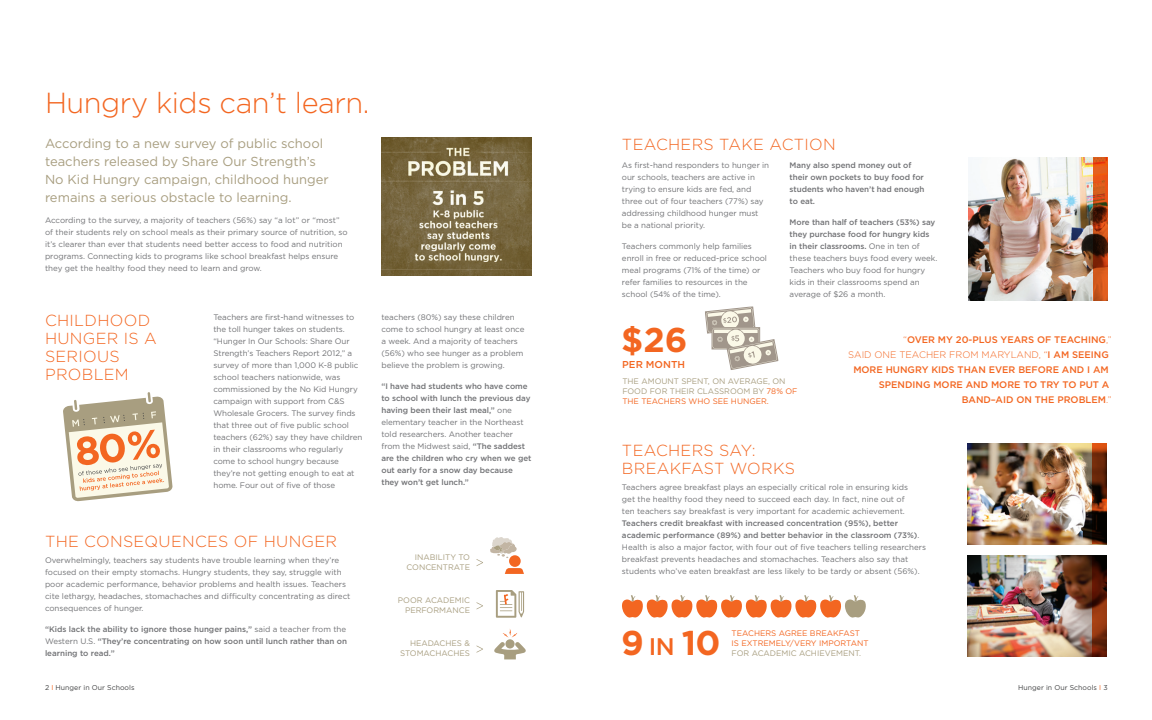
<style>
.page{position:relative;width:1152px;height:720px;background:#fff}
.page>*{position:absolute;margin:0;border:0;box-sizing:border-box;transform-origin:0 0}
.pull_quote{font:700 34.3px "Gotham";color:#f36621}
.pull_quote-2{font:300 29px "Gotham";letter-spacing:-.015em;color:#f36621}
.t1{font:300 16px/18px "Gotham";letter-spacing:.02em;color:#f36621}
.pull_quote-3{font:13px/18px "Gotham";color:#a89e80}
.pull_quote-4{font:500 10px "Gotham";color:#f36621}
.pull_quote-5{font:500 9.5px "Gotham";color:#f36621}
.pull_quote-6{font:300 9.5px "Gotham";color:#f36621}
.main_text{font:8px/12px "Gotham";letter-spacing:-.005em;color:#717275}
.main_text-2{font:500 8px/12px "Gotham";letter-spacing:-.005em;color:#717275}
.pull_quote-7{font:8px/12px "Gotham";color:#717275}
.main_text-3{font:8px/10px "Gotham";color:#a89e80;text-align:right}
.main_text-4{font:8px/10px "Gotham";color:#f36621}
.main_text-5{font:7px "Gotham";letter-spacing:.005em;color:#414243}
.s1{font-weight:400}
.s2{font-weight:500}
.s3{color:#f36621}
.s4{font-weight:300}
.s5{font-weight:500;font-size:24px}
</style>
<div class="page">
<img style="left:968px;top:157px;width:126px;height:143px">
<img style="left:968px;top:443px;width:125px;height:101px">
<img style="left:968px;top:556px;width:125px;height:100px">
<img style="left:381px;top:138px;width:150px;height:137px">
<svg style="left:477px;top:559px;width:6px;height:7px"></svg>
<svg style="left:477px;top:602px;width:6px;height:7px"></svg>
<svg style="left:477px;top:645px;width:6px;height:8px"></svg>
<svg style="left:490px;top:537px;width:34px;height:37px"></svg>
<svg style="left:494px;top:629px;width:32px;height:30px"></svg>
<svg style="left:505px;top:639px;width:10px;height:10px"></svg>
<svg style="left:496px;top:590px;width:28px;height:28px"></svg>
<svg style="left:63px;top:392px;width:110px;height:109px"></svg>
<svg style="left:705px;top:306px;width:74px;height:64px"></svg>
<svg style="left:622px;top:595px;width:244px;height:23px"></svg>
<svg style="left:1094px;top:157px;width:14px;height:143px;background:#aa4213"></svg>
<svg style="left:1093px;top:443px;width:14px;height:101px"></svg>
<svg style="left:1093px;top:556px;width:14px;height:100px"></svg>
<p class="pull_quote-2" style="left:45px;top:85px;width:326px">Hungry kids can’t learn.</p>
<p class="pull_quote-3" style="left:45px;top:134px;width:285px">According to a new survey of public school teachers released by Share Our Strength’s No Kid Hungry campaign, childhood hunger remains a serious obstacle to learning.</p>
<p class="pull_quote-7" style="left:45px;top:214px;width:304px">According to the survey, a majority of teachers (56%) say “a lot” or “most” of their students rely on school meals as their primary source of nutrition, so it’s clearer than ever that students need better access to food and nutrition programs. Connecting kids to programs like school breakfast helps ensure they get the healthy food they need to learn and grow.</p>
<p class="t1" style="left:45px;top:311px;width:113px">CHILDHOOD<br>HUNGER IS A<br>SERIOUS<br>PROBLEM</p>
<p class="main_text" style="left:213px;top:311px;width:151px">Teachers are first-hand witnesses to the toll hunger takes on students. “Hunger In Our Schools: Share Our Strength’s Teachers Report 2012,” a survey of more than 1,000 K-8 public school teachers nationwide, was commissioned by the No Kid Hungry campaign with support from C&amp;S Wholesale Grocers. The survey finds that three out of five public school teachers (62%) say they have children in their classrooms who regularly come to school hungry because they’re not getting enough to eat at home. Four out of five of those</p>
<p class="main_text" style="left:381px;top:311px;width:144px">teachers (80%) say these children come to school hungry at least once a week. And a majority of teachers (56%) who see hunger as a problem believe the problem is growing.</p>
<p class="main_text-2" style="left:381px;top:380px;width:151px">“I have had students who have come to school with lunch the previous day having been their last meal,” <span class="s1">one elementary teacher in the Northeast told researchers. Another teacher from the Midwest said,</span> “The saddest are the children who cry when we get out early for a snow day because they won’t get lunch.”</p>
<p class="t1" style="left:45px;top:532px;width:294px">THE CONSEQUENCES OF HUNGER</p>
<p class="main_text" style="left:45px;top:554px;width:307px">Overwhelmingly, teachers say students have trouble learning when they’re focused on their empty stomachs. Hungry students, they say, struggle with poor academic performance, behavior problems and health issues. Teachers cite lethargy, headaches, stomachaches and difficulty concentrating as direct consequences of hunger.</p>
<p class="main_text-2" style="left:45px;top:623px;width:304px;text-align:justify">“Kids lack the ability to ignore those hunger pains,” <span class="s1">said a teacher from the Western U.S.</span> “They’re concentrating on how soon until lunch rather than on learning to read.”</p>
<p class="main_text-3" style="left:407px;top:552px;width:65px">INABILITY TO<br>CONCENTRATE</p>
<p class="main_text-3" style="left:405px;top:595px;width:67px;text-align:left;text-indent:-7px">POOR ACADEMIC<br>PERFORMANCE</p>
<p class="main_text-3" style="left:400px;top:638px;width:71px">HEADACHES &amp;<br>STOMACHACHES</p>
<p class="t1" style="left:622px;top:135px;width:215px">TEACHERS TAKE ACTION</p>
<p class="main_text" style="left:622px;top:159px;width:149px">As first-hand responders to hunger in our schools, teachers are active in trying to ensure kids are fed, and three out of four teachers (77%) say addressing childhood hunger must be a national priority.</p>
<p class="main_text" style="left:622px;top:240px;width:147px">Teachers commonly help families enroll in free or reduced-price school meal programs (71% of the time) or refer families to resources in the school (54% of the time).</p>
<p class="main_text-2" style="left:790px;top:159px;width:136px">Many also spend money out of their own pockets to buy food for students who haven’t had enough to eat.</p>
<p class="main_text" style="left:790px;top:216px;width:149px"><span class="s2">More than half of teachers (53%) say they purchase food for hungry kids in their classrooms.</span> One in ten of these teachers buys food every week.<br>Teachers who buy food for hungry kids in their classrooms spend an average of $26 a month.</p>
<p class="pull_quote" style="left:621px;top:317px;width:68px">$26</p>
<p class="pull_quote-4" style="left:622px;top:358px;width:64px">PER MONTH</p>
<p class="main_text-3" style="left:622px;top:376px;width:177px;text-align:left">THE AMOUNT SPENT, ON AVERAGE, ON<br>FOOD FOR THEIR CLASSROOM BY <span class="s3">78% OF<br>THE TEACHERS WHO SEE HUNGER.</span></p>
<p class="t1" style="left:622px;top:441px;width:174px">TEACHERS SAY:<br>BREAKFAST WORKS</p>
<p class="pull_quote-5" style="left:903px;top:334px;width:210px"><span class="s4">“</span>OVER MY 20-PLUS YEARS OF TEACHING<span class="s4">,”</span></p>
<p class="pull_quote-6" style="left:848px;top:349px;width:262px">SAID ONE TEACHER FROM MARYLAND, “<span class="s2">I AM SEEING</span></p>
<p class="pull_quote-5" style="left:853px;top:364px;width:257px">MORE HUNGRY KIDS THAN EVER BEFORE AND I AM</p>
<p class="pull_quote-5" style="left:879px;top:379px;width:232px">SPENDING MORE AND MORE TO TRY TO PUT A</p>
<p class="pull_quote-5" style="left:962px;top:394px;width:152px">BAND–AID ON THE PROBLEM<span class="s4">.”</span></p>
<p class="main_text" style="left:622px;top:481px;width:306px">Teachers agree breakfast plays an especially critical role in ensuring kids<br>get the healthy food they need to succeed each day. In fact, nine out of<br>ten teachers say breakfast is very important for academic achievement.<br><span class="s2">Teachers credit breakfast with increased concentration (95%), better academic performance (89%) and better behavior in the classroom (73%)</span>.<br>Health is also a major factor, with four out of five teachers telling researchers breakfast prevents headaches and stomachaches. Teachers also say that students who’ve eaten breakfast are less likely to be tardy or absent (56%).</p>
<p class="pull_quote" style="left:621px;top:620px;width:101px">9<span class="s5">IN</span> 10</p>
<p class="main_text-4" style="left:732px;top:628px;width:138px">TEACHERS AGREE BREAKFAST<br>IS EXTREMELY/VERY IMPORTANT</p>
<p class="main_text-3" style="left:732px;top:648px;width:131px">FOR ACADEMIC ACHIEVEMENT.</p>
<p class="main_text-5" style="left:45px;top:683px;width:91px">2 <span class="s3">I</span> Hunger in Our Schools</p>
<p class="main_text-5" style="left:1018px;top:683px;width:91px">Hunger in Our Schools <span class="s3">I</span> 3</p>
</div>
